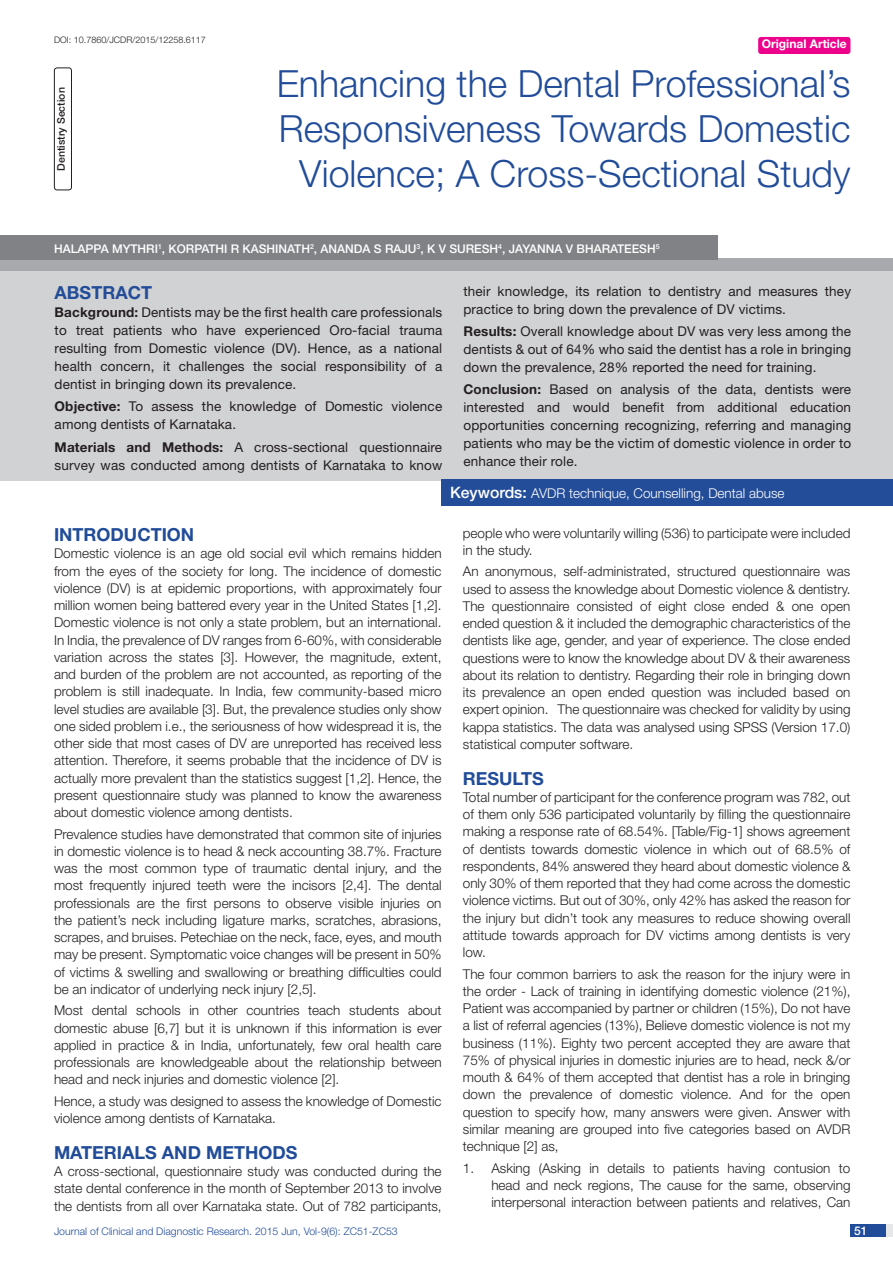
<style>
.page{position:relative;width:893px;height:1263px;background:#fff}
.page>*{position:absolute;margin:0;border:0;box-sizing:border-box;transform-origin:0 0}
.t1{font:300 37.5px/45px "Helvetica Neue";color:#214c99;text-align:right}
.Heading{font:700 18px "Helvetica Neue";color:#214c99}
.Abstract_head{font:700 18px "Helvetica Neue";color:#214c99}
.Body_text{font:300 13.5px/17.2px "Helvetica Neue";color:#231f20;text-align:justify}
.Abstract_Text{font:13.5px/18px "Helvetica Neue";letter-spacing:.01em;color:#231f20;text-align:justify}
.Bullet_list{font:300 13.5px/17.2px "Helvetica Neue";color:#231f20;text-align:justify}
.t2{font:300 13.5px "Helvetica Neue";color:#fff}
.Author{font:500 12px "Helvetica Neue";color:#fff}
.t3{font:700 12px "Helvetica Neue";color:#fff}
.t4{font:300 10.5px "Helvetica Neue";color:#214c99}
.t5{font:500 10.5px "Helvetica Neue";color:#231f20}
.DOI{font:300 9px "Helvetica Neue";color:#231f20}
.s1{color:#244d99}
.s2{font-weight:700}
.s3{font-weight:500;font-size:15.75px}
</style>
<div class="page">
<div style="left:850px;top:1224px;width:43px;height:13px;background:#e6e7e9"></div>
<div style="left:850px;top:1224px;width:35px;height:13px;background:#214c99"></div>
<div style="left:758px;top:37px;width:92px;height:17px;background:#ed028c;border-radius:3px"></div>
<div style="left:0;top:259px;width:893px;height:12px;background:#a8a9ad"></div>
<div style="left:0;top:271px;width:893px;height:210px;background:#d1d2d4"></div>
<div style="left:442px;top:480px;width:451px;height:26px;background:#244d99"></div>
<div style="left:0;top:235px;width:718px;height:24px;background:#808285"></div>
<div style="left:54px;top:68px;width:18px;height:122px;border:1px solid #231f20;border-radius:3px"></div>
<p class="DOI" style="left:54px;top:35px;width:153px">DOI: 10.7860/JCDR/2015/12258.6117</p>
<p class="t3" style="left:762px;top:37px;width:87px">Original Article</p>
<p class="t5" style="left:55px;top:171px;width:85px;rotate:-90deg">DENTISTRY SECTION</p>
<p class="t1" style="left:277px;top:60px;width:575px">Enhancing the Dental Professional’s<br>Responsiveness Towards Domestic<br>Violence; A Cross-Sectional Study</p>
<p class="Author" style="left:54px;top:241px;width:607px">HALAPPA MYTHRI<sup>1</sup>, KORPATHI R KASH INATH <sup>2</sup>, ANANDA S RAJU<sup>3</sup>, K V SURESH <sup>4</sup>, JAYANNA V BHARATEESH <sup>5</sup></p>
<p class="Abstract_head" style="left:55px;top:281px;width:98px">ABST<span class="s1">RAC</span>T</p>
<p class="Abstract_Text" style="left:55px;top:303px;width:389px"><span class="s2">Background:</span> Dentists may be the first health care professionals to treat patients who have experienced Oro-facial trauma resulting from Domestic violence (DV). Hence, as a national health concern, it challenges the social responsibility of a dentist in bringing down its prevalence.</p>
<p class="Abstract_Text" style="left:55px;top:397px;width:389px"><span class="s2">Objective:</span> To assess the knowledge of Domestic violence among dentists of Karnataka.</p>
<p class="Abstract_Text" style="left:55px;top:438px;width:389px"><span class="s2">Materials and Methods:</span> A cross-sectional questionnaire survey was conducted among dentists of Karnataka to know</p>
<p class="Abstract_Text" style="left:463px;top:282px;width:389px">their knowledge, its relation to dentistry and measures they practice to bring down the prevalence of DV victims.</p>
<p class="Abstract_Text" style="left:463px;top:322px;width:389px"><span class="s2">Results:</span> Overall knowledge about DV was very less among the dentists &amp; out of 64% who said the dentist has a role in bringing down the prevalence, 28% reported the need for training.</p>
<p class="Abstract_Text" style="left:463px;top:380px;width:389px"><span class="s2">Conclusion:</span> Based on analysis of the data, dentists were interested and would benefit from additional education opportunities concerning recognizing, referring and managing patients who may be the victim of domestic violence in order to enhance their role.</p>
<p class="t2" style="left:450px;top:485px;width:336px"><span class="s3">KEYWORDS:</span> AVDR technique, Counselling, Dental abuse</p>
<p class="Heading" style="left:54px;top:523px;width:142px">Introduction</p>
<p class="Body_text" style="left:54px;top:544px;width:389px">Domestic violence is an age old social evil which remains hidden from the eyes of the society for long. The incidence of domestic violence (DV) is at epidemic proportions, with approximately four million women being battered every year in the United States [1,2].<br>Domestic violence is not only a state problem, but an international.<br>In India, the prevalence of DV ranges from 6-60%, with considerable variation across the states [3]. However, the magnitude, extent, and burden of the problem are not accounted, as reporting of the problem is still inadequate. In India, few community-based micro level studies are available [3]. But, the prevalence studies only show one sided problem i.e., the seriousness of how widespread it is, the other side that most cases of DV are unreported has received less attention. Therefore, it seems probable that the incidence of DV is actually more prevalent than the statistics suggest [1,2]. Hence, the present questionnaire study was planned to know the awareness about domestic violence among dentists.</p>
<p class="Body_text" style="left:54px;top:825px;width:389px">Prevalence studies have demonstrated that common site of injuries in domestic violence is to head &amp; neck accounting 38.7%. Fracture was the most common type of traumatic dental injury, and the most frequently injured teeth were the incisors [2,4]. The dental professionals are the first persons to observe visible injuries on the patient’s neck including ligature marks, scratches, abrasions, scrapes, and bruises. Petechiae on the neck, face, eyes, and mouth may be present. Symptomatic voice changes will be present in 50% of victims &amp; swelling and swallowing or breathing difficulties could be an indicator of underlying neck injury [2,5].</p>
<p class="Body_text" style="left:54px;top:1001px;width:389px">Most dental schools in other countries teach students about domestic abuse [6,7] but it is unknown if this information is ever applied in practice &amp; in India, unfortunately, few oral health care professionals are knowledgeable about the relationship between head and neck injuries and domestic violence [2].</p>
<p class="Body_text" style="left:54px;top:1092px;width:389px">Hence, a study was designed to assess the knowledge of Domestic violence among dentists of Karnataka.</p>
<p class="Heading" style="left:54px;top:1141px;width:245px">Materials and Methods</p>
<p class="Body_text" style="left:54px;top:1162px;width:389px">A cross-sectional, questionnaire study was conducted during the state dental conference in the month of September 2013 to involve the dentists from all over Karnataka state. Out of 782 participants,</p>
<p class="Body_text" style="left:463px;top:524px;width:389px">people who were voluntarily willing (536) to participate were included in the study.</p>
<p class="Body_text" style="left:463px;top:563px;width:389px">An anonymous, self-administrated, structured questionnaire was used to assess the knowledge about Domestic violence &amp; dentistry.<br>The questionnaire consisted of eight close ended &amp; one open ended question &amp; it included the demographic characteristics of the dentists like age, gender, and year of experience. The close ended questions were to know the knowledge about DV &amp; their awareness about its relation to dentistry. Regarding their role in bringing down its prevalence an open ended question was included based on expert opinion. The questionnaire was checked for validity by using kappa statistics. The data was analysed using SPSS (Version 17.0) statistical computer software.</p>
<p class="Heading" style="left:463px;top:767px;width:83px">Results</p>
<p class="Body_text" style="left:463px;top:788px;width:389px">Total number of participant for the conference program was 782, out of them only 536 participated voluntarily by filling the questionnaire making a response rate of 68.54%. [Table/Fig-1] shows agreement of dentists towards domestic violence in which out of 68.5% of respondents, 84% answered they heard about domestic violence &amp; only 30% of them reported that they had come across the domestic violence victims. But out of 30%, only 42% has asked the reason for the injury but didn’t took any measures to reduce showing overall attitude towards approach for DV victims among dentists is very low.</p>
<p class="Body_text" style="left:463px;top:965px;width:389px">The four common barriers to ask the reason for the injury were in the order - Lack of training in identifying domestic violence (21%), Patient was accompanied by partner or children (15%), Do not have a list of referral agencies (13%), Believe domestic violence is not my business (11%). Eighty two percent accepted they are aware that 75% of physical injuries in domestic injuries are to head, neck &amp;/or mouth &amp; 64% of them accepted that dentist has a role in bringing down the prevalence of domestic violence. And for the open question to specify how, many answers were given. Answer with similar meaning are grouped into five categories based on AVDR technique [2] as,</p>
<p class="Bullet_list" style="left:491px;top:1159px;width:361px;text-indent:-28px">1. Asking (Asking in details to patients having contusion to head and neck regions, The cause for the same, observing interpersonal interaction between patients and relatives, Can</p>
<p class="t4" style="left:54px;top:1225px;width:345px">Journal of Clinical and Diagnostic Research. 2015 Jun, Vol-9(6): ZC51-ZC53</p>
<p class="Author" style="left:854px;top:1223px;width:15px">51</p>
</div>
